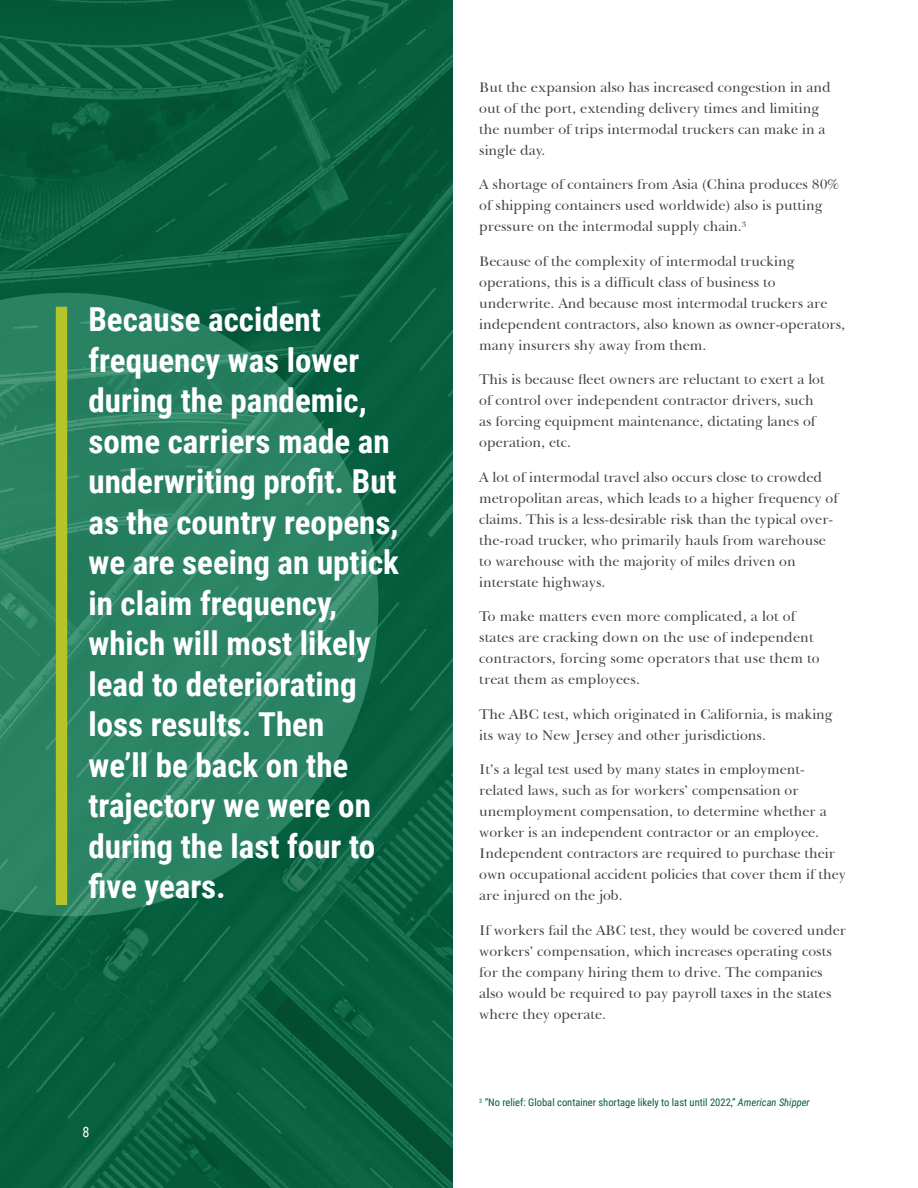
<style>
.page{position:relative;width:918px;height:1188px;background:#fff}
.page>*{position:absolute;margin:0;border:0;box-sizing:border-box;transform-origin:0 0}
.t1{font:700 33px/40.5px "Roboto Condensed";color:#fff}
.Body_Text{font:14.25px/21px "Baskerville BT";color:#414042}
.t2{font:14.25px "Roboto Condensed";color:#fff}
.t3{font:10.5px "Roboto Condensed";color:#045d3c}
.s1{font-style:italic}
</style>
<div class="page">
<svg style="left:0;top:0;width:452px;height:1188px;background:#146c4c"></svg>
<div style="left:56px;top:307px;width:11px;height:598px;background:#b5c428"></div>
<p class="t1" style="left:88px;top:298px;width:312px">Because accident frequency was lower during the pandemic, some carriers made an underwriting profit. But as the country reopens, we are seeing an uptick in claim frequency, which will most likely lead to deteriorating loss results. Then<br>we’ll be back on the trajectory we were on during the last four to five years.</p>
<p class="t2" style="left:82px;top:1122px;width:9px">8</p>
<p class="Body_Text" style="left:479px;top:77px;width:353px">But the expansion also has increased congestion in and out of the port, extending delivery times and limiting the number of trips intermodal truckers can make in a single day.</p>
<p class="Body_Text" style="left:479px;top:174px;width:361px">A shortage of containers from Asia (China produces 80% of shipping containers used worldwide) also is putting pressure on the intermodal supply chain.<sup>3</sup></p>
<p class="Body_Text" style="left:479px;top:251px;width:367px">Because of the complexity of intermodal trucking operations, this is a difficult class of business to underwrite. And because most intermodal truckers are independent contractors, also known as owner-operators, many insurers shy away from them.</p>
<p class="Body_Text" style="left:479px;top:369px;width:347px">This is because fleet owners are reluctant to exert a lot of control over independent contractor drivers, such as forcing equipment maintenance, dictating lanes of operation, etc.</p>
<p class="Body_Text" style="left:479px;top:467px;width:360px">A lot of intermodal travel also occurs close to crowded metropolitan areas, which leads to a higher frequency of claims. This is a less-desirable risk than the typical over&shy;the-road trucker, who primarily hauls from warehouse to warehouse with the majority of miles driven on interstate highways.</p>
<p class="Body_Text" style="left:479px;top:606px;width:342px">To make matters even more complicated, a lot of states are cracking down on the use of independent contractors, forcing some operators that use them to treat them as employees.</p>
<p class="Body_Text" style="left:479px;top:704px;width:355px">The ABC test, which originated in California, is making its way to New Jersey and other jurisdictions.</p>
<p class="Body_Text" style="left:479px;top:759px;width:368px">It’s a legal test used by many states in employment&shy;related laws, such as for workers’ compensation or unemployment compensation, to determine whether a worker is an independent contractor or an employee.<br>Independent contractors are required to purchase their own occupational accident policies that cover them if they are injured on the job.</p>
<p class="Body_Text" style="left:479px;top:920px;width:368px">If workers fail the ABC test, they would be covered under workers’ compensation, which increases operating costs for the company hiring them to drive. The companies also would be required to pay payroll taxes in the states where they operate.</p>
<p class="t3" style="left:479px;top:1095px;width:332px"><sup>3</sup> “No relief: Global container shortage likely to last until 2022,” <span class="s1">American Shipper</span></p>
</div>
